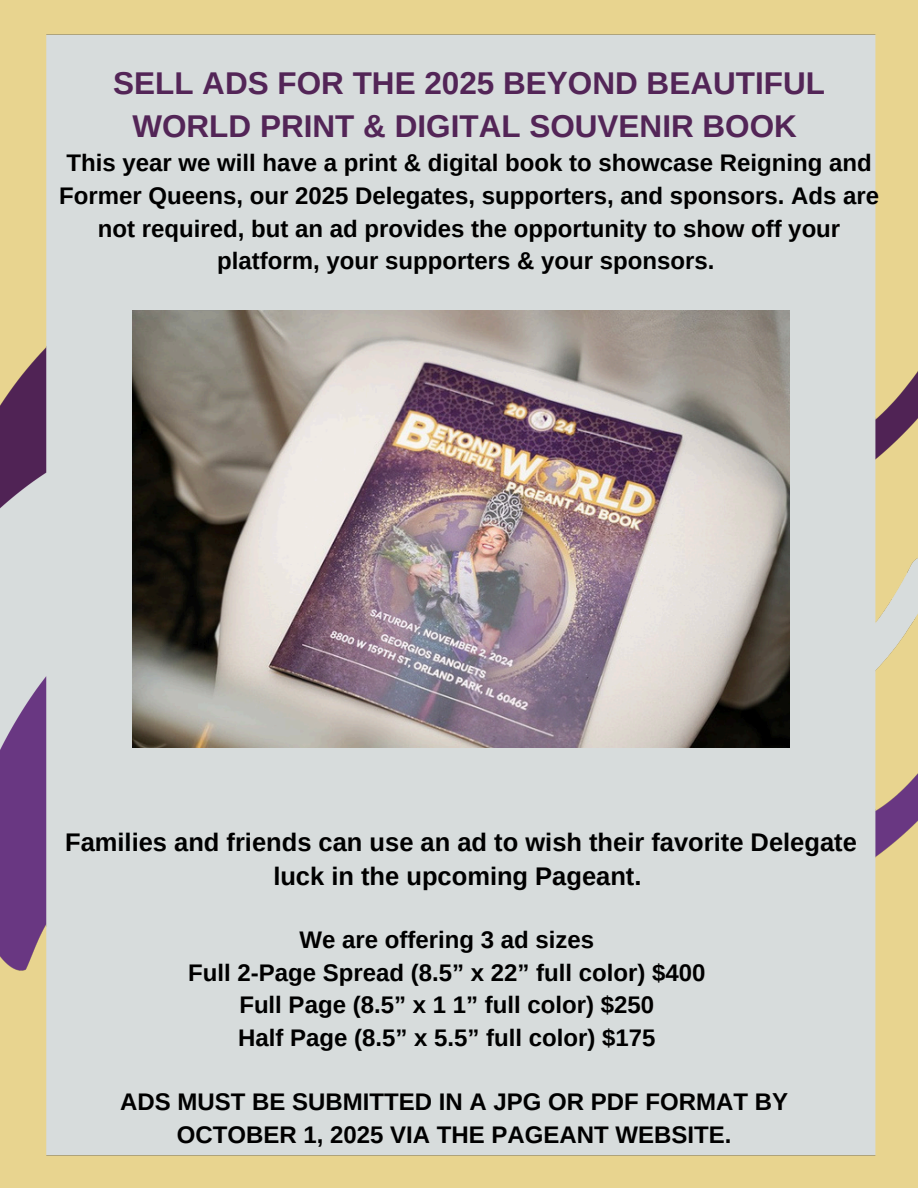
<style>
.page{position:relative;width:918px;height:1188px;background:#e8d48f}
.page>*{position:absolute;margin:0;border:0;box-sizing:border-box;transform-origin:0 0}
.t1{font:700 31.5px/42.8px "Arimo";color:#532557;text-align:center}
.t2{font:700 25.5px/33.8px "Arimo";color:#000;text-align:center}
.t3{font:700 24px/32.7px "Arimo";color:#000;text-align:center}
</style>
<div class="page">
<img style="left:0;top:34px;width:918px;height:1122px">
<img style="left:133px;top:310px;width:657px;height:438px">
<p class="t1" style="left:113px;top:62px;width:713px">SELL ADS FOR THE 2025 BEYOND BEAUTIFUL<br>WORLD PRINT &amp; DIGITAL SOUVENIR BOOK</p>
<p class="t3" style="left:59px;top:147px;width:822px">This year we will have a print &amp; digital book to showcase Reigning and Former Queens, our 2025 Delegates, supporters, and sponsors. Ads are not required, but an ad provides the opportunity to show off your platform, your supporters &amp; your sponsors.</p>
<p class="t2" style="left:65px;top:826px;width:793px">Families and friends can use an ad to wish their favorite Delegate luck in the upcoming Pageant.</p>
<p class="t3" style="left:299px;top:923px;width:296px">We are offering 3 ad sizes</p>
<p class="t3" style="left:188px;top:956px;width:519px">Full 2-Page Spread (8.5” x 22” full color) $400</p>
<p class="t3" style="left:239px;top:988px;width:416px">Full Page (8.5” x 1 1” full color) $250</p>
<p class="t3" style="left:238px;top:1021px;width:419px">Half Page (8.5” x 5.5” full color) $175</p>
<p class="t3" style="left:120px;top:1085px;width:669px">ADS MUST BE SUBMITTED IN A JPG OR PDF FORMAT BY<br>OCTOBER 1, 2025 VIA THE PAGEANT WEBSITE.</p>
</div>
